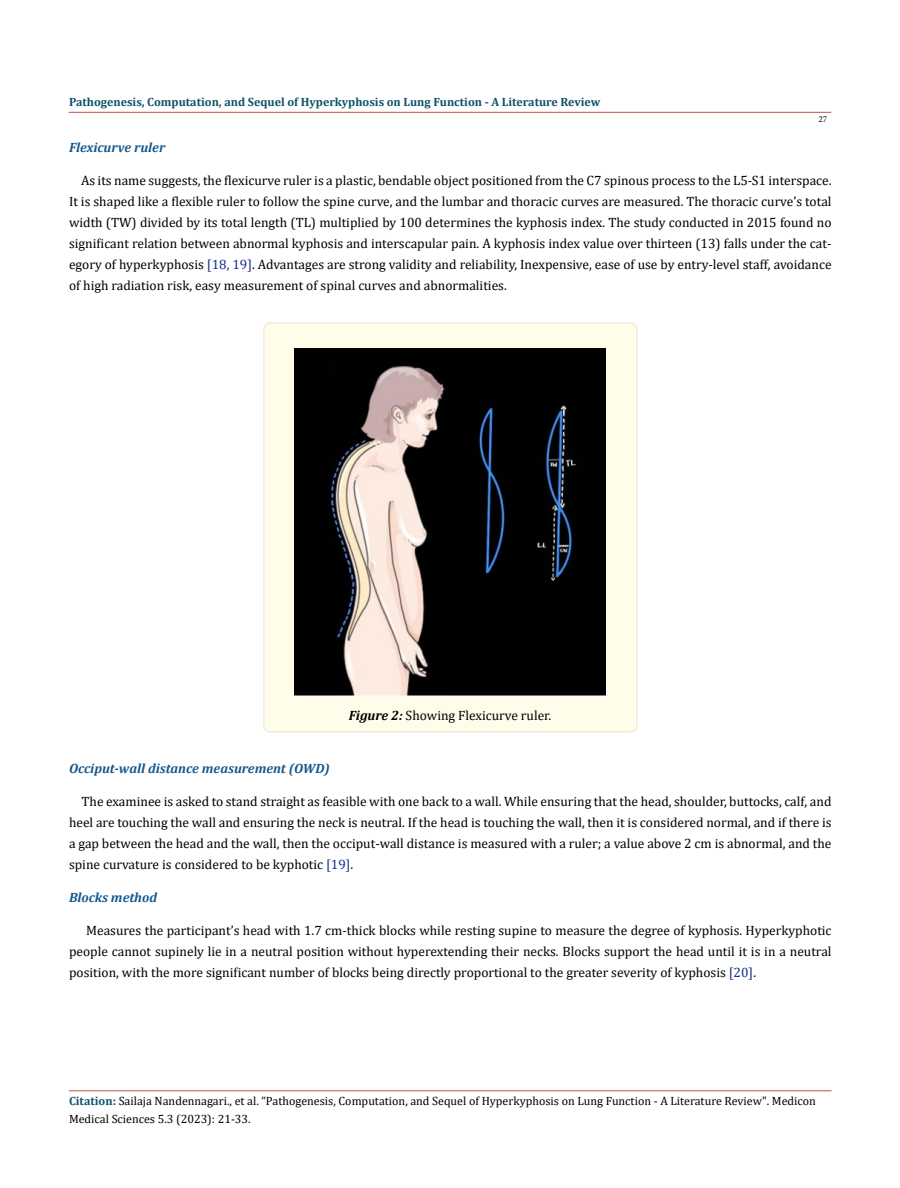
<style>
.page{position:relative;width:900px;height:1188px;background:#fff}
.page>*{position:absolute;margin:0;border:0;box-sizing:border-box;transform-origin:0 0}
.t1{font:13.5px/21px "Cambria";color:#000;text-align:justify}
.t2{font:italic 700 13.5px "Cambria";color:#15588c}
.t3{font:12px/18px "Cambria";color:#000}
.t4{font:700 12px "Cambria";color:#0e536a}
.t5{font:9px "Minion Pro";color:#000}
.s1{color:#152c8c}
.s2{font-weight:700;font-style:italic}
.s3{font-weight:700;color:#0e536a}
.s4{font-weight:700;color:#173e88}
</style>
<div class="page">
<hr style="left:69px;top:1091px;width:763px;height:1px;background:#c0504d">
<hr style="left:69px;top:112px;width:762px;height:1px;background:#c0504d">
<div style="left:264px;top:323px;width:373px;height:409px;background:#fffde9;border-radius:6px"></div>
<div style="left:263px;top:322px;width:375px;height:411px;border:2px solid #eeece1;border-radius:6px"></div>
<img style="left:294px;top:349px;width:312px;height:347px">
<p class="t4" style="left:69px;top:93px;width:533px">Pathogenesis, Computation, and Sequel of Hyperkyphosis on Lung Function - A Literature Review</p>
<p class="t5" style="left:818px;top:113px;width:10px">27</p>
<p class="t2" style="left:69px;top:138px;width:98px">Flexicurve ruler</p>
<p class="t1" style="left:69px;top:170px;width:764px;text-indent:12px">As its name suggests, the flexicurve ruler is a plastic, bendable object positioned from the C7 spinous process to the L5-S1 interspace.<br>It is shaped like a flexible ruler to follow the spine curve, and the lumbar and thoracic curves are measured. The thoracic curve’s total width (TW) divided by its total length (TL) multiplied by 100 determines the kyphosis index. The study conducted in 2015 found no significant relation between abnormal kyphosis and interscapular pain. A kyphosis index value over thirteen (13) falls under the cat&shy;egory of hyperkyphosis <span class="s1">[18, 19]</span>. Advantages are strong validity and reliability, Inexpensive, ease of use by entry-level staff, avoidance of high radiation risk, easy measurement of spinal curves and abnormalities.</p>
<p class="t1" style="left:349px;top:704px;width:204px"><span class="s2">Figure 2:</span> Showing Flexicurve ruler.</p>
<p class="t2" style="left:69px;top:759px;width:262px">Occiput-wall distance measurement (OWD)</p>
<p class="t1" style="left:69px;top:791px;width:764px;text-indent:13px">The examinee is asked to stand straight as feasible with one back to a wall. While ensuring that the head, shoulder, buttocks, calf, and heel are touching the wall and ensuring the neck is neutral. If the head is touching the wall, then it is considered normal, and if there is a gap between the head and the wall, then the occiput-wall distance is measured with a ruler; a value above 2 cm is abnormal, and the spine curvature is considered to be kyphotic <span class="s1">[19]</span>.</p>
<p class="t2" style="left:69px;top:888px;width:90px">Blocks method</p>
<p class="t1" style="left:69px;top:920px;width:764px;text-indent:17px">Measures the participant’s head with 1.7 cm-thick blocks while resting supine to measure the degree of kyphosis. Hyperkyphotic people cannot supinely lie in a neutral position without hyperextending their necks. Blocks support the head until it is in a neutral position, with the more significant number of blocks being directly proportional to the greater severity of kyphosis <span class="s1">[20]</span>.</p>
<p class="t3" style="left:69px;top:1092px;width:748px"><span class="s3">Citation</span><span class="s4">:</span> Sailaja Nandennagari., et al. “Pathogenesis, Computation, and Sequel of Hyperkyphosis on Lung Function - A Literature Review". Medicon<br>Medical Sciences 5.3 (2023): 21-33.</p>
</div>
